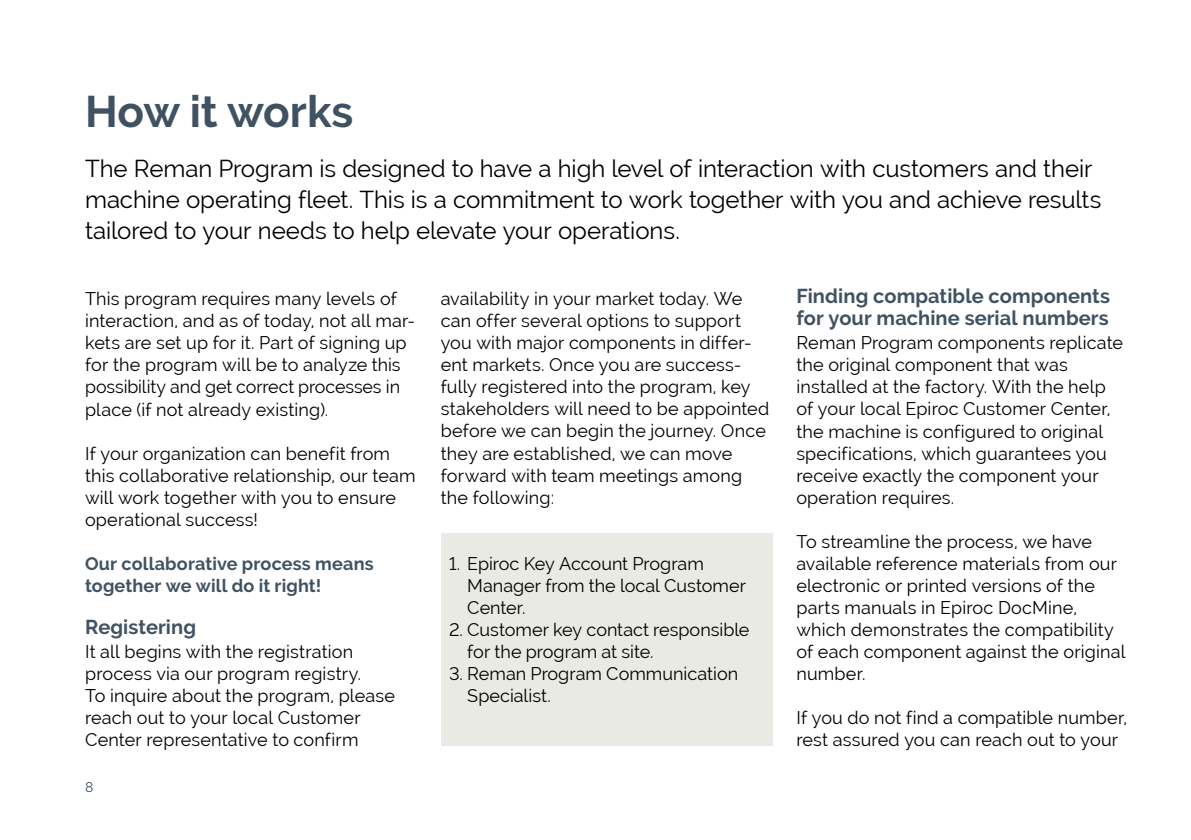
<style>
.page{position:relative;width:1191px;height:840px;background:#fff}
.page>*{position:absolute;margin:0;border:0;box-sizing:border-box;transform-origin:0 0}
.t1{font:700 44px "Raleway";color:#405262}
.t2{font:24px/31px "Raleway";letter-spacing:-.005em;color:#000}
.t3{font:700 20px/22px "Raleway";letter-spacing:.005em;color:#405262}
.t4{font:18px/22px "Raleway";letter-spacing:.01em;color:#000}
.t5{font:700 18px/22px "Raleway";letter-spacing:.01em;color:#405262}
.t6{font:14px "Raleway";color:#405262}
</style>
<div class="page">
<div style="left:441px;top:533px;width:331px;height:212px;background:#eaeae4"></div>
<h1 class="t1" style="left:85px;top:86px;width:270px">How it works</h1>
<h2 class="t2" style="left:85px;top:153px;width:1018px">The Reman Program is designed to have a high level of interaction with customers and their machine operating fleet. This is a commitment to work together with you and achieve results tailored to your needs to help elevate your operations.</h2>
<p class="t4" style="left:85px;top:288px;width:332px">This program requires many levels of interaction, and as of today, not all mar&shy;kets are set up for it. Part of signing up for the program will be to analyze this possibility and get correct processes in place (if not already existing).</p>
<p class="t4" style="left:85px;top:442px;width:332px">If your organization can benefit from this collaborative relationship, our team will work together with you to ensure operational success!</p>
<p class="t5" style="left:85px;top:552px;width:290px">Our collaborative process means together we will do it right!</p>
<p class="t3" style="left:85px;top:615px;width:113px">Registering</p>
<p class="t4" style="left:85px;top:640px;width:311px">It all begins with the registration process via our program registry.<br>To inquire about the program, please reach out to your local Customer Center representative to confirm</p>
<p class="t6" style="left:85px;top:778px;width:10px">8</p>
<p class="t4" style="left:441px;top:288px;width:330px">availability in your market today. We can offer several options to support you with major components in differ&shy;ent markets. Once you are success&shy;fully registered into the program, key stakeholders will need to be appointed before we can begin the journey. Once they are established, we can move forward with team meetings among the following:</p>
<p class="t4" style="left:467px;top:552px;width:280px;text-indent:-18px">1. Epiroc Key Account Program<br>Manager from the local Customer<br>Center.</p>
<p class="t4" style="left:467px;top:618px;width:284px;text-indent:-18px">2. Customer key contact responsible for the program at site.</p>
<p class="t4" style="left:467px;top:662px;width:272px;text-indent:-18px">3. Reman Program Communication<br>Specialist.</p>
<p class="t3" style="left:796px;top:285px;width:315px">Finding compatible components for your machine serial numbers</p>
<p class="t4" style="left:796px;top:332px;width:328px">Reman Program components replicate the original component that was installed at the factory. With the help of your local Epiroc Customer Center, the machine is configured to original specifications, which guarantees you receive exactly the component your operation requires.</p>
<p class="t4" style="left:796px;top:530px;width:330px">To streamline the process, we have available reference materials from our electronic or printed versions of the parts manuals in Epiroc DocMine, which demonstrates the compatibility of each component against the original number.</p>
<p class="t4" style="left:796px;top:706px;width:332px">If you do not find a compatible number, rest assured you can reach out to your</p>
</div>
